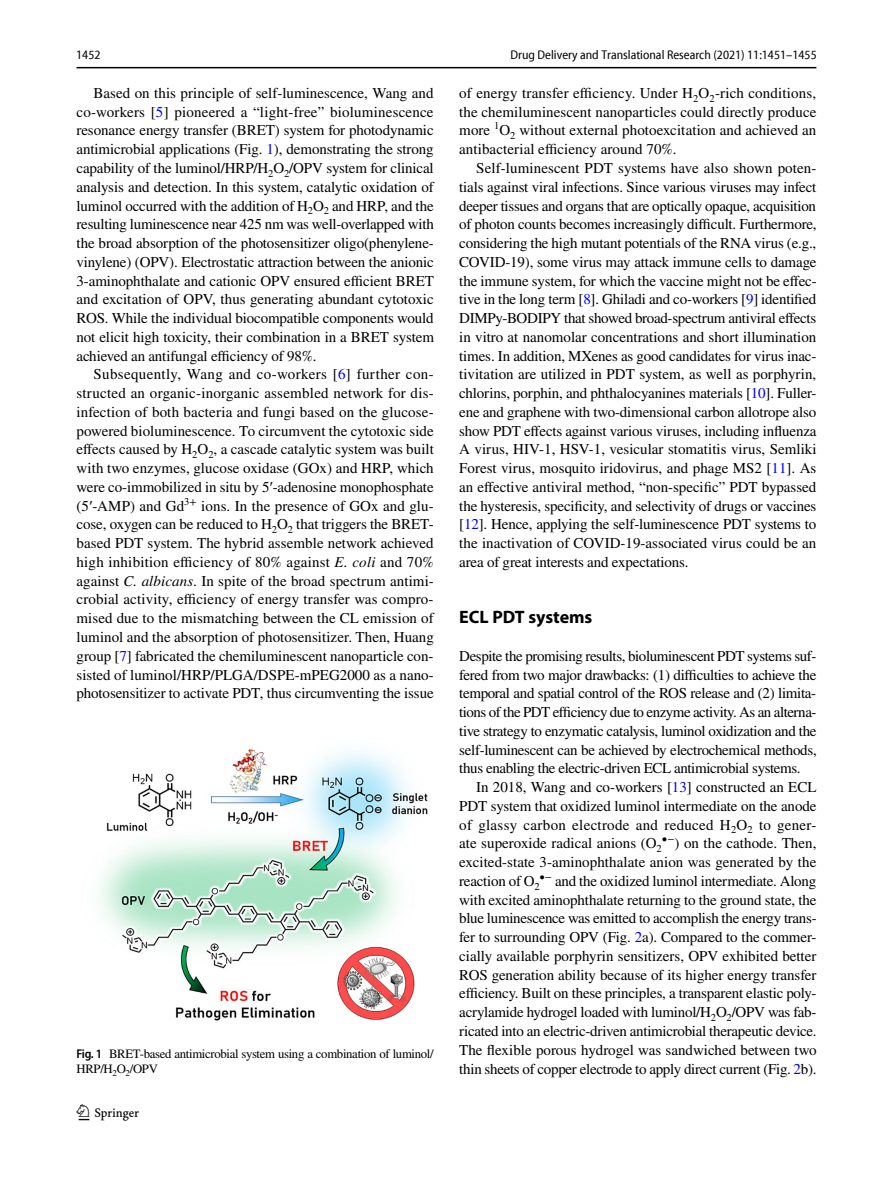
<style>
.page{position:relative;width:893px;height:1187px;background:#fff}
.page>*{position:absolute;margin:0;border:0;box-sizing:border-box;transform-origin:0 0}
.t1{font:22.5px "Springnew Regular 2";color:#000}
.t2{font:700 18px "Myriad Pro";color:#000}
.t3{font:15px/18.8px "STIX";letter-spacing:-.01em;color:#000;text-align:justify}
.t4{font:12.75px/15px "STIX";letter-spacing:-.025em;color:#000}
.t5{font:semi-condensed 12.75px "Myriad Pro Unic";color:#000}
.s1{color:#00f}
.s2{font-family:"Times New Roman"}
.s3{font-style:italic}
.s4{font-family:"Myriad Pro";font-weight:600;font-stretch:semi-condensed}
</style>
<div class="page">
<hr style="left:77px;top:67px;width:739px;height:1px;background:#000">
<img style="left:100px;top:748px;width:328px;height:273px">
<p class="t5" style="left:76px;top:50px;width:26px">1452</p>
<p class="t5" style="left:511px;top:50px;width:308px">Drug Delivery and Translational Research (2021) 11:1451–1455</p>
<p class="t3" style="left:77px;top:84px;width:359px;text-indent:17px">Based on this principle of self-luminescence, Wang and co-workers [<span class="s1">5</span>] pioneered a “light-free” bioluminescence resonance energy transfer (BRET) system for photodynamic antimicrobial applications (Fig. <span class="s1">1</span>), demonstrating the strong capability of the luminol/HRP/H<sub>2</sub>O<sub>2</sub>/OPV system for clinical analysis and detection. In this system, catalytic oxidation of luminol occurred with the addition of H<sub>2</sub>O<sub>2</sub> and HRP, and the resulting luminescence near 425 nm was well-overlapped with the broad absorption of the photosensitizer oligo(phenylene&shy;vinylene) (OPV). Electrostatic attraction between the anionic 3-aminophthalate and cationic OPV ensured efficient BRET and excitation of OPV, thus generating abundant cytotoxic ROS. While the individual biocompatible components would not elicit high toxicity, their combination in a BRET system achieved an antifungal efficiency of 98%.</p>
<p class="t3" style="left:77px;top:366px;width:359px;text-indent:17px">Subsequently, Wang and co-workers [<span class="s1">6</span>] further con&shy;structed an organic-inorganic assembled network for dis&shy;infection of both bacteria and fungi based on the glucose&shy;powered bioluminescence. To circumvent the cytotoxic side effects caused by H<sub>2</sub>O<sub>2</sub>, a cascade catalytic system was built with two enzymes, glucose oxidase (GOx) and HRP, which were co-immobilized in situ by 5<span class="s2">′</span>-adenosine monophosphate (5<span class="s2">′</span>-AMP) and Gd<sup>3+</sup> ions. In the presence of GOx and glu&shy;cose, oxygen can be reduced to H<sub>2</sub>O<sub>2</sub> that triggers the BRET&shy;based PDT system. The hybrid assemble network achieved high inhibition efficiency of 80% against <span class="s3">E. coli</span> and 70% against <span class="s3">C. albicans</span>. In spite of the broad spectrum antimi&shy;crobial activity, efficiency of energy transfer was compro&shy;mised due to the mismatching between the CL emission of luminol and the absorption of photosensitizer. Then, Huang group [<span class="s1">7</span>] fabricated the chemiluminescent nanoparticle con&shy;sisted of luminol/HRP/PLGA/DSPE-mPEG2000 as a nano&shy;photosensitizer to activate PDT, thus circumventing the issue</p>
<p class="t4" style="left:77px;top:1046px;width:359px"><span class="s4">Fig. 1</span> BRET-based antimicrobial system using a combination of luminol/<br>HRP/H<sub>2</sub>O<sub>2</sub>/OPV</p>
<h1 class="t1" style="left:79px;top:1104px;width:62px">1 3</h1>
<p class="t3" style="left:459px;top:84px;width:359px">of energy transfer efficiency. Under H<sub>2</sub>O<sub>2</sub>-rich conditions, the chemiluminescent nanoparticles could directly produce more <sup>1</sup>O<sub>2</sub> without external photoexcitation and achieved an antibacterial efficiency around 70%.</p>
<p class="t3" style="left:459px;top:159px;width:359px;text-indent:17px">Self-luminescent PDT systems have also shown poten&shy;tials against viral infections. Since various viruses may infect deeper tissues and organs that are optically opaque, acquisition of photon counts becomes increasingly difficult. Furthermore, considering the high mutant potentials of the RNA virus (e.g., COVID-19), some virus may attack immune cells to damage the immune system, for which the vaccine might not be effec&shy;tive in the long term [<span class="s1">8</span>]. Ghiladi and co-workers [<span class="s1">9</span>] identified DIMPy-BODIPY that showed broad-spectrum antiviral effects in vitro at nanomolar concentrations and short illumination times. In addition, MXenes as good candidates for virus inac&shy;tivitation are utilized in PDT system, as well as porphyrin, chlorins, porphin, and phthalocyanines materials [<span class="s1">10</span>]. Fuller&shy;ene and graphene with two-dimensional carbon allotrope also show PDT effects against various viruses, including influenza A virus, HIV-1, HSV-1, vesicular stomatitis virus, Semliki Forest virus, mosquito iridovirus, and phage MS2 [<span class="s1">11</span>]. As an effective antiviral method, “non-specific” PDT bypassed the hysteresis, specificity, and selectivity of drugs or vaccines [<span class="s1">12</span>]. Hence, applying the self-luminescence PDT systems to the inactivation of COVID-19-associated virus could be an area of great interests and expectations.</p>
<p class="t2" style="left:459px;top:605px;width:135px">ECL PDT systems</p>
<p class="t3" style="left:459px;top:647px;width:359px">Despite the promising results, bioluminescent PDT systems suf&shy;fered from two major drawbacks: (1) difficulties to achieve the temporal and spatial control of the ROS release and (2) limita&shy;tions of the PDT efficiency due to enzyme activity. As an alterna&shy;tive strategy to enzymatic catalysis, luminol oxidization and the self-luminescent can be achieved by electrochemical methods, thus enabling the electric-driven ECL antimicrobial systems.</p>
<p class="t3" style="left:459px;top:778px;width:359px;text-indent:17px">In 2018, Wang and co-workers [<span class="s1">13</span>] constructed an ECL PDT system that oxidized luminol intermediate on the anode of glassy carbon electrode and reduced H<sub>2</sub>O<sub>2</sub> to gener&shy;ate superoxide radical anions (O<sub>2</sub><sup>•−</sup>) on the cathode. Then, excited-state 3-aminophthalate anion was generated by the reaction of O<sub>2</sub><sup>•−</sup> and the oxidized luminol intermediate. Along with excited aminophthalate returning to the ground state, the blue luminescence was emitted to accomplish the energy trans&shy;fer to surrounding OPV (Fig. <span class="s1">2</span>a). Compared to the commer&shy;cially available porphyrin sensitizers, OPV exhibited better ROS generation ability because of its higher energy transfer efficiency. Built on these principles, a transparent elastic poly&shy;acrylamide hydrogel loaded with luminol/H<sub>2</sub>O<sub>2</sub>/OPV was fab&shy;ricated into an electric-driven antimicrobial therapeutic device.<br>The flexible porous hydrogel was sandwiched between two thin sheets of copper electrode to apply direct current (Fig. <span class="s1">2</span>b).</p>
</div>
